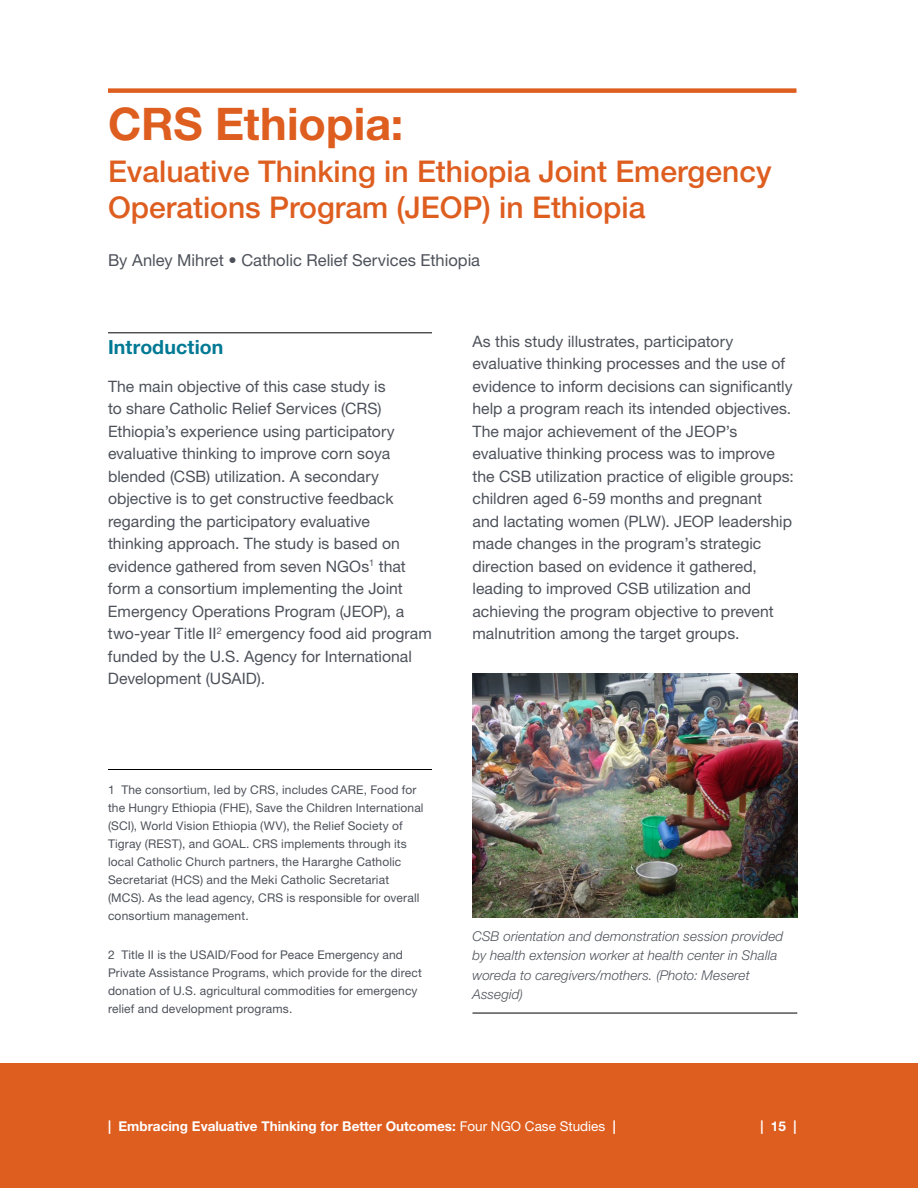
<style>
.page{position:relative;width:918px;height:1188px;background:#fff}
.page>*{position:absolute;margin:0;border:0;box-sizing:border-box;transform-origin:0 0}
.t1{font:700 45px "Helvetica Neue LT Std";color:#de5e20}
.t2{font:500 30px/36px "Helvetica Neue LT Std";color:#de5e20}
.t3{font:700 19.5px "Helvetica Neue LT Std";letter-spacing:.005em;color:#007995}
.t4{font:16.5px "Helvetica Neue LT Std";color:#4d525a}
.t5{font:15.75px/22.5px "Helvetica Neue LT Std";color:#4d525a}
.t6{font:italic 300 13.5px/19.5px "Helvetica Neue LT Std";letter-spacing:.01em;color:#4d525a}
.t7{font:700 13.5px "Helvetica Neue LT Std";color:#fff}
.t8{font:12px/18px "Helvetica Neue LT Std";letter-spacing:.015em;color:#4d525a}
.s1{font-weight:400}
</style>
<div class="page">
<div style="left:0;top:1064px;width:918px;height:124px;background:#de5e20"></div>
<hr style="left:108px;top:333px;width:324px;height:1px;background:#000">
<hr style="left:108px;top:769px;width:324px;height:1px;background:#000">
<div style="left:108px;top:88px;width:688px;height:5px;background:#de5e20"></div>
<img style="left:472px;top:674px;width:325px;height:244px">
<hr style="left:472px;top:1013px;width:325px;height:1px;background:#000">
<h1 class="t1" style="left:108px;top:96px;width:297px">CRS Ethiopia:</h1>
<h2 class="t2" style="left:108px;top:153px;width:665px">Evaluative Thinking in Ethiopia Joint Emergency<br>Operations Program (JEOP) in Ethiopia</h2>
<p class="t4" style="left:108px;top:250px;width:374px">By Anley Mihret • Catholic Relief Services Ethiopia</p>
<p class="t3" style="left:108px;top:335px;width:117px">Introduction</p>
<p class="t5" style="left:108px;top:374px;width:325px">The main objective of this case study is<br>to share Catholic Relief Services (CRS)<br>Ethiopia’s experience using participatory evaluative thinking to improve corn soya blended (CSB) utilization. A secondary objective is to get constructive feedback regarding the participatory evaluative<br>thinking approach. The study is based on evidence gathered from seven NGOs<sup>1</sup> that form a consortium implementing the Joint Emergency Operations Program (JEOP), a two-year Title II<sup>2</sup> emergency food aid program funded by the U.S. Agency for International Development (USAID).</p>
<p class="t8" style="left:108px;top:781px;width:317px">1 The consortium, led by CRS, includes CARE, Food for the Hungry Ethiopia (FHE), Save the Children International (SCI), World Vision Ethiopia (WV), the Relief Society of Tigray (REST), and GOAL. CRS implements through its local Catholic Church partners, the Hararghe Catholic Secretariat (HCS) and the Meki Catholic Secretariat (MCS). As the lead agency, CRS is responsible for overall consortium management.</p>
<p class="t8" style="left:108px;top:945px;width:315px">2 Title II is the USAID/Food for Peace Emergency and Private Assistance Programs, which provide for the direct donation of U.S. agricultural commodities for emergency relief and development programs.</p>
<p class="t5" style="left:472px;top:329px;width:323px">As this study illustrates, participatory evaluative thinking processes and the use of evidence to inform decisions can significantly help a program reach its intended objectives.<br>The major achievement of the JEOP’s evaluative thinking process was to improve the CSB utilization practice of eligible groups: children aged 6-59 months and pregnant<br>and lactating women (PLW). JEOP leadership made changes in the program’s strategic direction based on evidence it gathered, leading to improved CSB utilization and achieving the program objective to prevent malnutrition among the target groups.</p>
<p class="t6" style="left:472px;top:926px;width:312px">CSB orientation and demonstration session provided by health extension worker at health center in Shalla woreda to caregivers/mothers. (Photo: Meseret Assegid)</p>
<p class="t7" style="left:108px;top:1117px;width:509px">| Embracing Evaluative Thinking for Better Outcomes: <span class="s1">Four NGO Case Studies</span> |</p>
<p class="t7" style="left:760px;top:1117px;width:38px">| 15 |</p>
</div>
